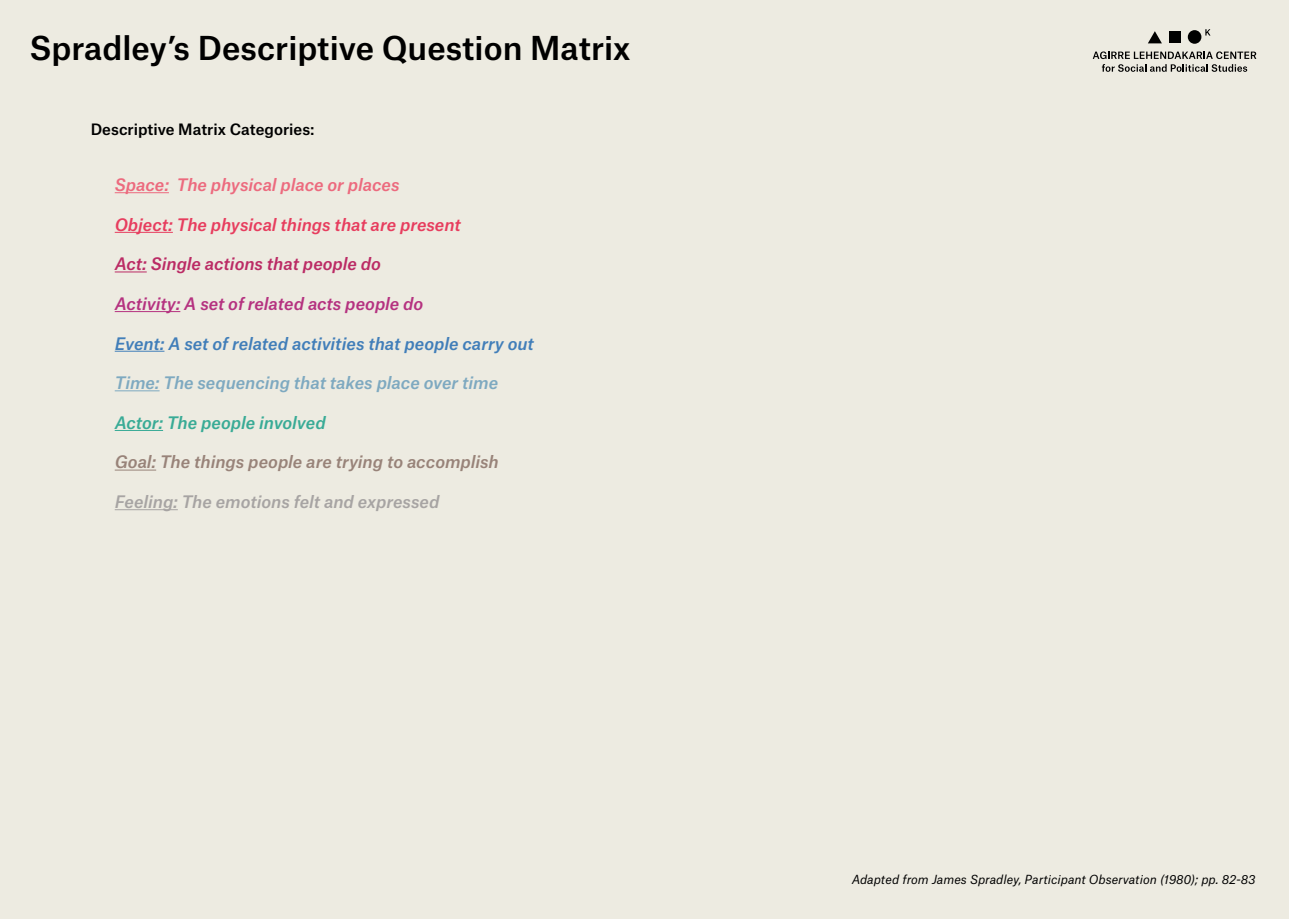
<style>
.page{position:relative;width:1289px;height:919px;background:#fff}
.page>*{position:absolute;margin:0;border:0;box-sizing:border-box;transform-origin:0 0}
.t1{font:500 31.5px "Atlas Grotesk";color:#000}
.t2{font:italic 500 16.5px "Atlas Grotesk";color:#417eb9}
.t3{font:italic 500 16.5px "Atlas Grotesk";color:#988379}
.t4{font:italic 500 16.5px "Atlas Grotesk";color:#7ea9c0}
.t5{font:italic 500 16.5px "Atlas Grotesk";color:#e73d5e}
.t6{font:italic 500 16.5px "Atlas Grotesk";color:#a7a4a3}
.t7{font:italic 500 16.5px "Atlas Grotesk";color:#b53280}
.t8{font:italic 500 16.5px "Atlas Grotesk";color:#ec6a7e}
.t9{font:italic 500 16.5px "Atlas Grotesk";color:#bb2b65}
.t10{font:italic 500 16.5px "Atlas Grotesk";color:#39ab96}
.t11{font:500 15px "Atlas Grotesk";color:#000}
.t12{font:italic 12px "Atlas Grotesk";color:#000}
</style>
<div class="page">
<div style="left:0;top:0;width:1288px;height:918px;background:#edebe1"></div>
<svg style="left:1092px;top:51px;width:164px;height:21px"></svg>
<svg style="left:1205px;top:29px;width:5px;height:7px"></svg>
<div style="left:1168px;top:32px;width:12px;height:11px;background:#000"></div>
<div style="left:1187px;top:30px;width:14px;height:14px;background:#000;border-radius:50%"></div>
<svg style="left:1148px;top:31px;width:13px;height:12px"></svg>
<hr style="left:115px;top:192px;width:54px;height:1px;background:#ec6a7e">
<hr style="left:115px;top:232px;width:58px;height:1px;background:#e73d5e">
<hr style="left:115px;top:271px;width:32px;height:1px;background:#bb2b65">
<hr style="left:115px;top:311px;width:65px;height:1px;background:#b53280">
<hr style="left:115px;top:351px;width:49px;height:1px;background:#417eb9">
<hr style="left:115px;top:390px;width:44px;height:1px;background:#7ea9c0">
<hr style="left:115px;top:430px;width:48px;height:1px;background:#39ab96">
<hr style="left:115px;top:469px;width:41px;height:1px;background:#988379">
<hr style="left:115px;top:509px;width:63px;height:1px;background:#a7a4a3">
<h1 class="t1" style="left:29px;top:22px;width:602px">Spradley’s Descriptive Question Matrix</h1>
<p class="t11" style="left:91px;top:117px;width:225px">Descriptive Matrix Categories:</p>
<h2 class="t8" style="left:115px;top:171px;width:286px">Space: The physical place or places</h2>
<h2 class="t5" style="left:115px;top:211px;width:347px">Object: The physical things that are present</h2>
<h2 class="t9" style="left:115px;top:251px;width:268px">Act: Single actions that people do</h2>
<h2 class="t7" style="left:115px;top:290px;width:310px">Activity: A set of related acts people do</h2>
<h2 class="t2" style="left:115px;top:330px;width:420px">Event: A set of related activities that people carry out</h2>
<h2 class="t4" style="left:115px;top:369px;width:385px">Time: The sequencing that takes place over time</h2>
<h2 class="t10" style="left:115px;top:409px;width:212px">Actor: The people involved</h2>
<h2 class="t3" style="left:115px;top:449px;width:385px">Goal: The things people are trying to accomplish</h2>
<h2 class="t6" style="left:115px;top:488px;width:326px">Feeling: The emotions felt and expressed</h2>
<p class="t12" style="left:851px;top:869px;width:405px">Adapted from James Spradley, Participant Observation (1980); pp. 82-83</p>
</div>
